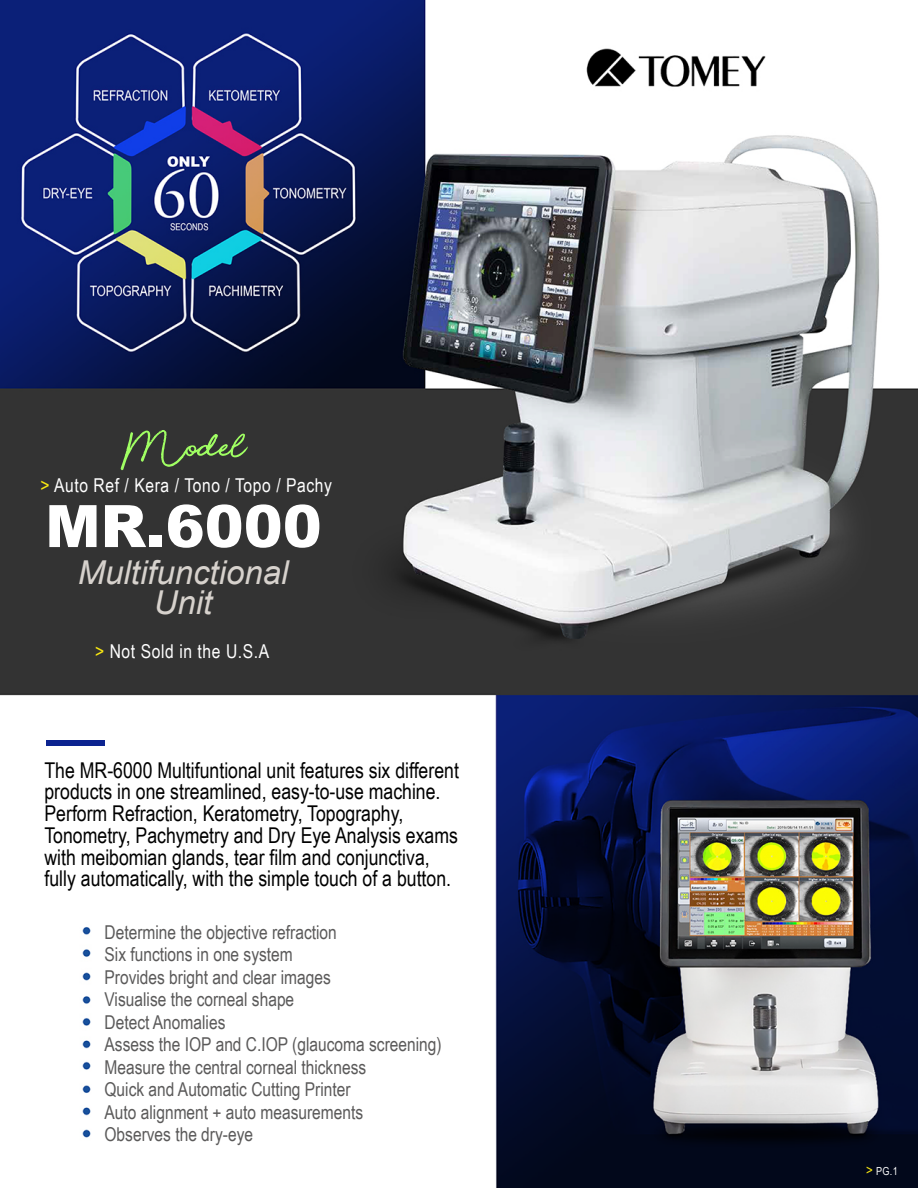
<style>
.page{position:relative;width:918px;height:1188px;background:#fff}
.page>*{position:absolute;margin:0;border:0;box-sizing:border-box;transform-origin:0 0}
.t1{font:59.1px "Beauty";color:#a0ff63}
.t2{font:900 58.5px "Arial";color:#fff}
.t3{font:italic 33px/29.2px "Arial";color:#d7d2cd;text-align:center}
.t4{font:21.75px/21.8px "Arial Narrow";color:#000}
.t5{font:19.05px/22.5px "Arial Narrow";color:#5b5a5a}
.t6{font:19.05px "Arial Narrow";letter-spacing:.03em;color:#fff}
.t7{font:11.1px "Arial Narrow";color:#fff}
.s1{color:#f9e811}
.s2{font-size:14.1px;color:#f9e811}
</style>
<div class="page">
<img style="left:0;top:0;width:918px;height:1188px">
<svg style="left:46px;top:740px;width:59px;height:5px"></svg>
<h1 class="t1" style="left:121px;top:424px;width:136px">Model:</h1>
<p class="t6" style="left:40px;top:472px;width:293px"><span class="s1">&gt;</span> Auto Ref / Kera / Tono / Topo / Pachy</p>
<h2 class="t2" style="left:45px;top:484px;width:278px">MR.6000</h2>
<h3 class="t3" style="left:78px;top:559px;width:212px">Multifunctional<br>Unit</h3>
<p class="t6" style="left:95px;top:638px;width:176px"><span class="s1">&gt;</span> Not Sold in the U.S.A</p>
<p class="t4" style="left:44px;top:758px;width:416px">The MR-6000 Multifuntional unit features six different products in one streamlined, easy-to-use machine.<br>Perform Refraction, Keratometry, Topography, Tonometry, Pachymetry and Dry Eye Analysis exams with meibomian glands, tear film and conjunctiva, fully automatically, with the simple touch of a button.</p>
<p class="t5" style="left:105px;top:920px;width:339px">Determine the objective refraction<br>Six functions in one system<br>Provides bright and clear images<br>Visualise the corneal shape<br>Detect Anomalies<br>Assess the IOP and C.IOP (glaucoma screening)<br>Measure the central corneal thickness<br>Quick and Automatic Cutting Printer<br>Auto alignment + auto measurements<br>Observes the dry-eye</p>
<p class="t7" style="left:866px;top:1163px;width:33px"><span class="s2">&gt;</span> PG.1</p>
</div>
